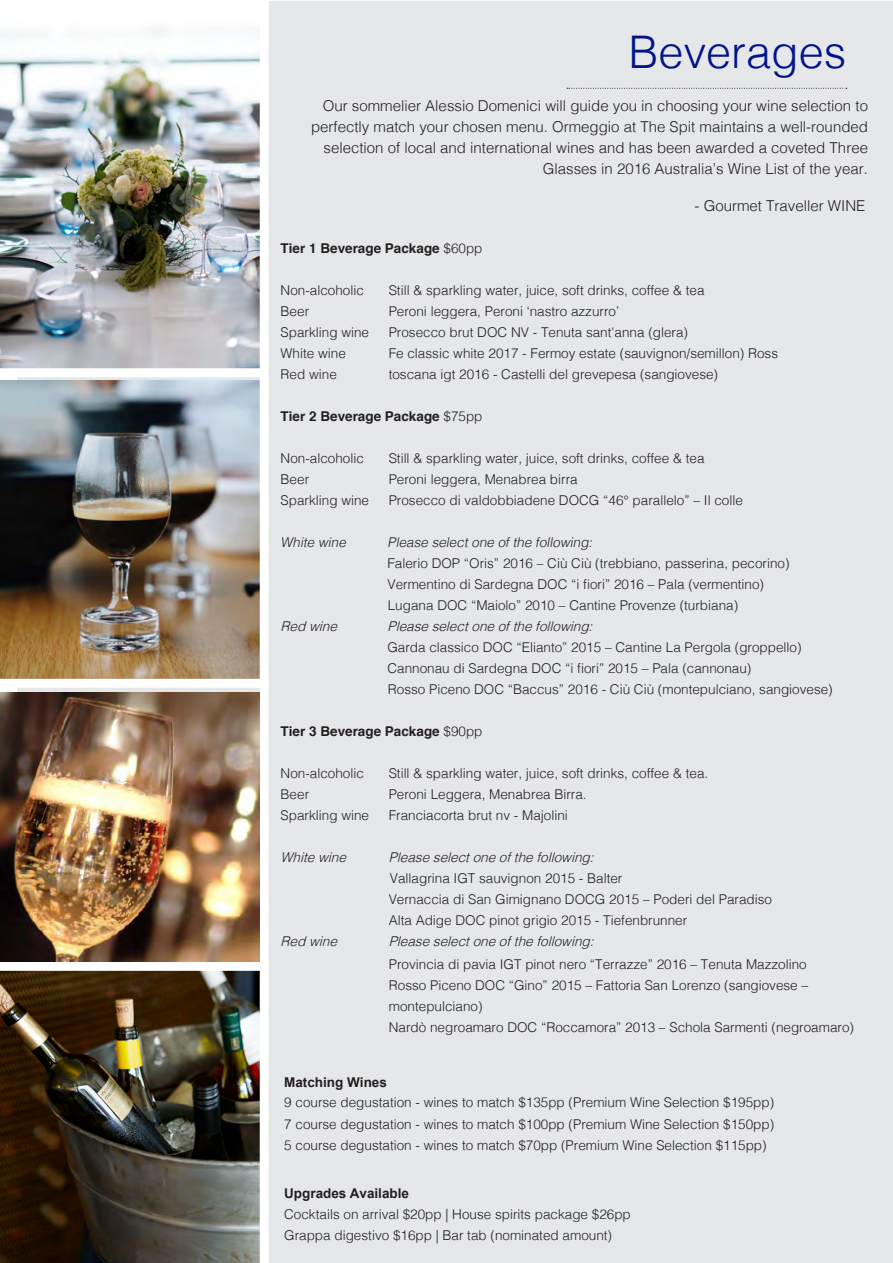
<style>
.page{position:relative;width:893px;height:1263px;background:#fff}
.page>*{position:absolute;margin:0;border:0;box-sizing:border-box;transform-origin:0 0}
.t1{font:300 45px "Helvetica";color:#00148b}
.t2{font:300 15px/21px "Helvetica";color:#231f20;text-align:right}
.t3{font:300 13.5px/21px "Helvetica";color:#231f20}
.t4{font:italic 300 13.5px "Helvetica";color:#231f20}
.t5{font:700 13.5px "Helvetica";color:#231f20}
.t6{font:700 13.5px "Arial";color:#231f20}
.s1{font-weight:300}
.s2{font-style:italic}
</style>
<div class="page">
<div style="left:17px;top:1px;width:876px;height:1261px;background:#e6e7e9"></div>
<img style="left:0;top:2px;width:260px;height:366px">
<img style="left:0;top:381px;width:260px;height:298px">
<img style="left:0;top:971px;width:260px;height:292px">
<div style="left:260px;top:0;width:9px;height:1263px;background:#fff"></div>
<div style="left:0;top:368px;width:264px;height:9px;background:#fff"></div>
<div style="left:0;top:679px;width:264px;height:9px;background:#fff"></div>
<div style="left:0;top:962px;width:263px;height:9px;background:#fff"></div>
<img style="left:0;top:692px;width:260px;height:270px">
<svg style="left:567px;top:88px;width:280px;height:1px"></svg>
<h1 class="t1" style="left:629px;top:14px;width:219px">Beverages</h1>
<p class="t2" style="left:311px;top:95px;width:558px">Our sommelier Alessio Domenici will guide you in choosing your wine selection to perfectly match your chosen menu. Ormeggio at The Spit maintains a well-rounded selection of local and international wines and has been awarded a coveted Three Glasses in 2016 Australia’s Wine List of the year.</p>
<p class="t2" style="left:695px;top:194px;width:172px">- Gourmet Traveller WINE</p>
<p class="t5" style="left:281px;top:237px;width:203px">Tier 1 Beverage Package <span class="s1">$60pp</span></p>
<p class="t3" style="left:281px;top:278px;width:90px">Non-alcoholic<br>Beer<br>Sparkling wine<br>White wine<br>Red wine</p>
<p class="t5" style="left:281px;top:405px;width:203px">Tier 2 Beverage Package <span class="s1">$75pp</span></p>
<p class="t3" style="left:281px;top:446px;width:90px">Non-alcoholic<br>Beer<br>Sparkling wine</p>
<p class="t4" style="left:281px;top:530px;width:70px">White wine</p>
<p class="t3" style="left:389px;top:279px;width:391px">Still &amp; sparkling water, juice, soft drinks, coffee &amp; tea<br>Peroni leggera, Peroni ‘nastro azzurro’<br>Prosecco brut DOC NV - Tenuta sant'anna (glera)<br>Fe classic white 2017 - Fermoy estate (sauvignon/semillon) Ross toscana igt 2016 - Castelli del grevepesa (sangiovese)</p>
<p class="t3" style="left:389px;top:446px;width:356px">Still &amp; sparkling water, juice, soft drinks, coffee &amp; tea<br>Peroni leggera, Menabrea birra<br>Prosecco di valdobbiadene DOCG “46° parallelo” – Il colle</p>
<p class="t4" style="left:387px;top:530px;width:210px">Please selectone ofthe following:</p>
<p class="t3" style="left:387px;top:551px;width:404px">Falerio DOP “Oris” 2016 – Ciù Ciù (trebbiano, passerina, pecorino)<br>Vermentino di Sardegna DOC “i fiori” 2016 – Pala (vermentino)<br>Lugana DOC “Maiolo” 2010 – Cantine Provenze (turbiana)</p>
<p class="t4" style="left:387px;top:614px;width:212px">Pleaseselectoneofthefollowing:</p>
<p class="t3" style="left:387px;top:635px;width:447px">Garda classico DOC “Elianto” 2015 – Cantine La Pergola (groppello)<br>Cannonau di Sardegna DOC “i fiori” 2015 – Pala (cannonau)<br>Rosso Piceno DOC “Baccus” 2016 - Ciù Ciù (montepulciano, sangiovese)</p>
<p class="t5" style="left:281px;top:720px;width:203px">Tier 3 Beverage Package <span class="s1">$90pp</span></p>
<p class="t3" style="left:281px;top:761px;width:90px">Non-alcoholic<br>Beer<br>Sparkling wine</p>
<p class="t4" style="left:281px;top:845px;width:72px">Whitewine</p>
<p class="t4" style="left:281px;top:614px;width:63px">Redwine</p>
<p class="t3" style="left:389px;top:761px;width:321px">Still &amp; sparkling water, juice, soft drinks, coffee &amp; tea.<br>Peroni Leggera, Menabrea Birra.<br>Franciacorta brut nv - Majolini</p>
<p class="t3" style="left:389px;top:845px;width:385px"><span class="s2">P</span> <span class="s2">leaseselectoneofthefollowing:<br></span>Vallagrina IGT sauvignon 2015 - Balter<br>Vernaccia di San Gimignano DOCG 2015 – Poderi del Paradiso Alta Adige DOC pinot grigio 2015 - Tiefenbrunner</p>
<p class="t4" style="left:281px;top:929px;width:63px">Redwine</p>
<p class="t4" style="left:389px;top:929px;width:212px">Pleaseselectoneofthefollowing:</p>
<p class="t3" style="left:389px;top:952px;width:467px">Provincia di pavia IGT pinot nero “Terrazze” 2016 – Tenuta Mazzolino<br>Rosso Piceno DOC “Gino” 2015 – Fattoria San Lorenzo (sangiovese – montepulciano)<br>Nardò negroamaro DOC “Roccamora” 2013 – Schola Sarmenti (negroamaro)</p>
<p class="t6" style="left:284px;top:1073px;width:104px">Matching Wines</p>
<p class="t3" style="left:284px;top:1091px;width:491px;text-align:justify">9 course degustation - wines to match $135pp (Premium Wine Selection $195pp)<br>7 course degustation - wines to match $100pp (Premium Wine Selection $150pp)<br>5 course degustation - wines to match $70pp (Premium Wine Selection $115pp)</p>
<p class="t6" style="left:284px;top:1184px;width:126px">Upgrades Available</p>
<p class="t3" style="left:284px;top:1202px;width:348px;line-height:21.5px">Cocktails on arrival $20pp | House spirits package $26pp<br>Grappa digestivo $16pp | Bar tab (nominated amount)</p>
</div>
